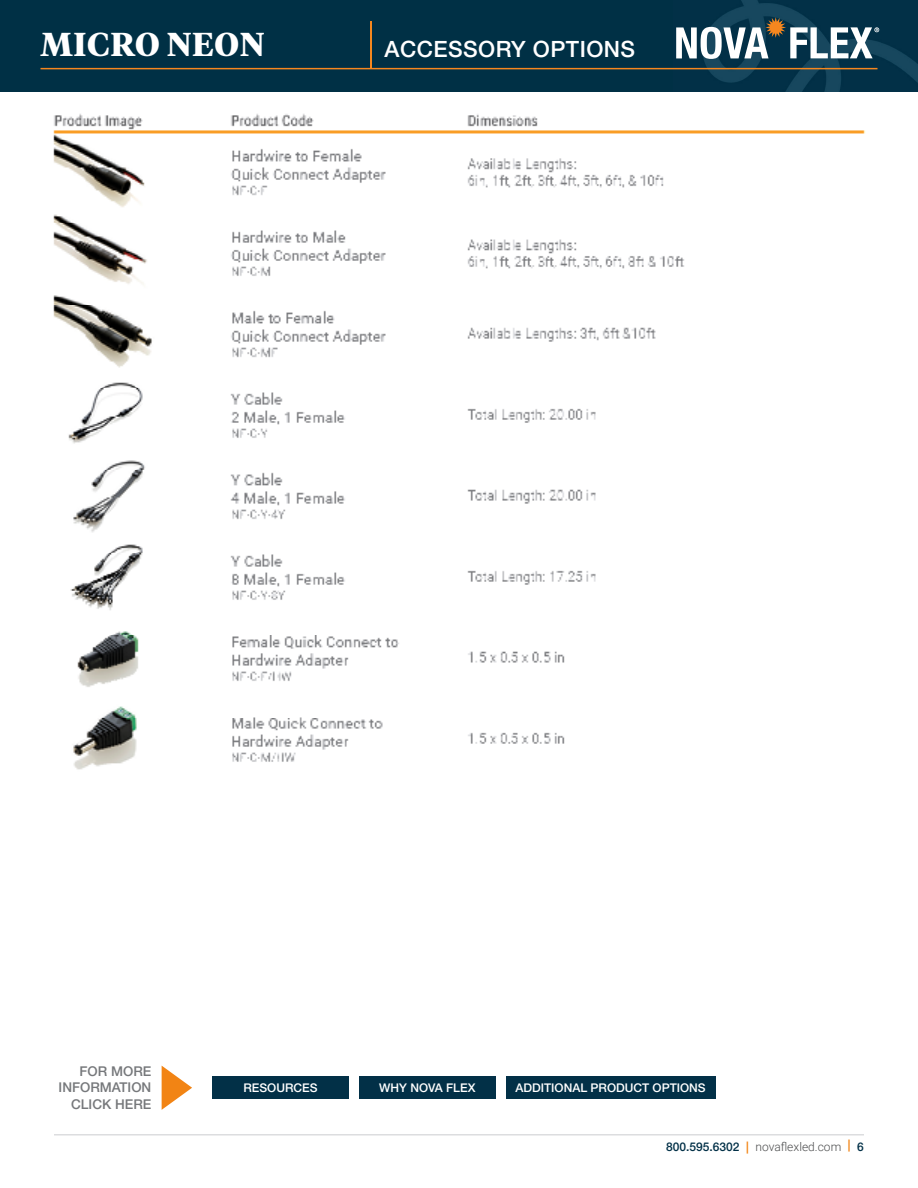
<style>
.page{position:relative;width:918px;height:1188px;background:#fff}
.page>*{position:absolute;margin:0;border:0;box-sizing:border-box;transform-origin:0 0}
.Data_Cell_Special_Order{font:700 33px "Tiempos Headline";letter-spacing:.02em;color:#fff}
.Data_Cell_Special_Order-2{font:500 22.5px "Helvetica Neue LT Pro";letter-spacing:.02em;color:#fff}
.t1{font:500 13.5px/16.5px "Helvetica Neue LT Pro";color:#76787b;text-align:right}
.t2{font:500 12px "Helvetica Neue LT Pro";color:#fff}
.t3{font:300 12px "Roboto";color:#4b4c4d}
.s1{font-family:"Helvetica Neue LT Pro";font-weight:500;color:#023047}
.s2{font-family:"Helvetica Neue LT Pro";font-weight:500;color:#f28414}
</style>
<div class="page">
<hr style="left:54px;top:1134px;width:810px;height:2px;background:#dcdddf">
<div style="left:0;top:0;width:918px;height:91px;background:#003045"></div>
<img style="left:674px;top:0;width:244px;height:91px">
<hr style="left:40px;top:68px;width:838px;height:1px;background:#f5871f">
<hr style="left:370px;top:21px;width:1px;height:48px;background:#f5871f">
<svg style="left:676px;top:17px;width:203px;height:42px"></svg>
<img style="left:53px;top:114px;width:813px;height:656px">
<div style="left:212px;top:1076px;width:137px;height:22px;background:#023047"></div>
<div style="left:359px;top:1076px;width:136px;height:22px;background:#023047"></div>
<svg style="left:162px;top:1066px;width:30px;height:44px"></svg>
<div style="left:506px;top:1077px;width:209px;height:22px;background:#023047"></div>
<p class="Data_Cell_Special_Order" style="left:40px;top:22px;width:226px">MICRO NEON</p>
<p class="Data_Cell_Special_Order-2" style="left:385px;top:35px;width:252px">ACCESSORY OPTIONS</p>
<p class="t1" style="left:59px;top:1062px;width:94px">FOR MORE<br>INFORMATION</p>
<p class="t1" style="left:71px;top:1095px;width:82px">CLICK HERE</p>
<p class="t2" style="left:244px;top:1080px;width:76px">RESOURCES</p>
<p class="t2" style="left:379px;top:1080px;width:98px">WHY NOVA FLEX</p>
<p class="t2" style="left:515px;top:1081px;width:192px">ADDITIONAL PRODUCT OPTIONS</p>
<p class="t3" style="left:666px;top:1138px;width:199px"><span class="s1">800.595.6302</span> <span class="s2">|</span> novaflexled.com <span class="s2">|</span> <span class="s1">6</span></p>
</div>
